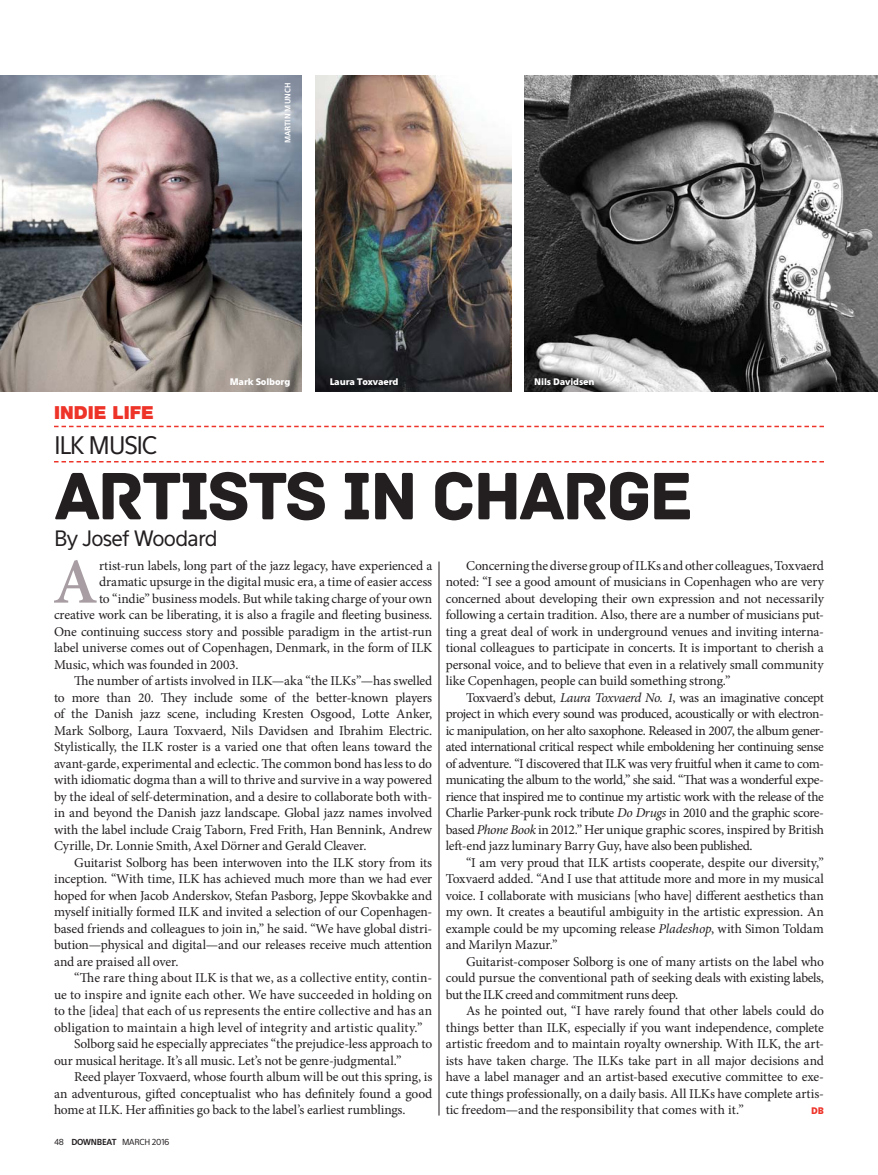
<style>
.page{position:relative;width:878px;height:1175px;background:#fff}
.page>*{position:absolute;margin:0;border:0;box-sizing:border-box;transform-origin:0 0}
.t1{font:70.5px "Archive";letter-spacing:-.04em;color:#231f20}
.t2{font:600 64.2px "Minion Pro";color:#a79da2}
.t3{font:24px "Eau Sans";letter-spacing:-.055em;color:#231f20}
.t4{font:21px "Eau Sans";letter-spacing:-.04em;color:#231f20}
.t5{font:900 18px "Helvetica Neue";color:#ee3329}
.t6{font:13.5px/16.5px "Minion Pro";letter-spacing:-.01em;color:#231f20;text-align:justify}
.t7{font:13.5px "Minion Pro";letter-spacing:.01em;color:#231f20}
.t8{font:900 9px "Eau Sans";letter-spacing:-.015em;color:#fff}
.t9{font:900 9px "Eau Sans";color:#ee3329}
.t10{font:8.25px "Eau Sans";letter-spacing:-.03em;color:#231f20}
.t11{font:700 7.5px "Eau Sans";color:#fff}
.s1{font-style:italic}
.s2{font-weight:700}
</style>
<div class="page">
<svg style="left:54px;top:426px;width:770px;height:1px"></svg>
<svg style="left:54px;top:461px;width:770px;height:1px"></svg>
<img style="left:0;top:76px;width:301px;height:316px">
<img style="left:315px;top:76px;width:196px;height:316px">
<img style="left:524px;top:76px;width:354px;height:316px">
<hr style="left:438px;top:561px;width:1px;height:554px;background:#231f20">
<p class="t11" style="left:284px;top:143px;width:62px;rotate:-90deg">MARTIN MUNCH</p>
<p class="t8" style="left:230px;top:377px;width:62px">Mark Solborg</p>
<p class="t8" style="left:330px;top:377px;width:70px">Laura Toxvaerd</p>
<p class="t8" style="left:534px;top:377px;width:62px">Nils Davidsen</p>
<h3 class="t5" style="left:54px;top:406px;width:101px">INDIE LIFE</h3>
<h3 class="t3" style="left:54px;top:434px;width:105px">ILK MUSIC</h3>
<h1 class="t1" style="left:54px;top:454px;width:640px">ARTISTS IN CHARGE</h1>
<h3 class="t4" style="left:54px;top:529px;width:165px">By Josef Woodard</h3>
<h2 class="t2" style="left:53px;top:543px;width:46px">A</h2>
<p class="t6" style="left:99px;top:558px;width:335px">rtist-run labels, long part of the jazz legacy, have experienced a</p>
<p class="t6" style="left:446px;top:558px;width:380px;text-indent:20px">Concerning the diverse group of ILKs and other colleagues, Toxvaerd noted: “I see a good amount of musicians in Copenhagen who are very concerned about developing their own expression and not necessarily following a certain tradition. Also, there are a number of musicians put&shy;ting a great deal of work in underground venues and inviting interna&shy;tional colleagues to participate in concerts. It is important to cherish a personal voice, and to believe that even in a relatively small community like Copenhagen, people can build something strong.”</p>
<p class="t6" style="left:446px;top:690px;width:380px;text-indent:20px">Toxvaerd’s debut, <span class="s1">Laura Toxvaerd No. 1</span>, was an imaginative concept project in which every sound was produced, acoustically or with electron&shy;ic manipulation, on her alto saxophone. Released in 2007, the album gener&shy;ated international critical respect while emboldening her continuing sense of adventure. “I discovered that ILK was very fruitful when it came to com&shy;municating the album to the world,” she said. “That was a wonderful expe&shy;rience that inspired me to continue my artistic work with the release of the Charlie Parker-punk rock tribute <span class="s1">Do Drugs</span> in 2010 and the graphic score&shy;based <span class="s1">Phone Book</span> in 2012.” Her unique graphic scores, inspired by British left-end jazz luminary Barry Guy, have also been published.</p>
<p class="t6" style="left:446px;top:855px;width:380px;text-indent:20px">“I am very proud that ILK artists cooperate, despite our diversity,” Toxvaerd added. “And I use that attitude more and more in my musical voice. I collaborate with musicians [who have] different aesthetics than my own. It creates a beautiful ambiguity in the artistic expression. An example could be my upcoming release <span class="s1">Pladeshop</span>, with Simon Toldam and Marilyn Mazur.”</p>
<p class="t6" style="left:446px;top:954px;width:380px;text-indent:20px">Guitarist-composer Solborg is one of many artists on the label who could pursue the conventional path of seeking deals with existing labels, but the ILK creed and commitment runs deep.</p>
<p class="t6" style="left:446px;top:1003px;width:380px;text-indent:20px">As he pointed out, “I have rarely found that other labels could do things better than ILK, especially if you want independence, complete artistic freedom and to maintain royalty ownership. With ILK, the art&shy;ists have taken charge. The ILKs take part in all major decisions and have a label manager and an artist-based executive committee to exe&shy;cute things professionally, on a daily basis. All ILKs have complete artis&shy;tic freedom—and the responsibility that comes with it.”</p>
<p class="t6" style="left:99px;top:574px;width:334px">dramatic upsurge in the digital music era, a time of easier access</p>
<p class="t6" style="left:99px;top:591px;width:334px">to “indie” business models. But while taking charge of your own</p>
<p class="t6" style="left:54px;top:607px;width:380px">creative work can be liberating, it is also a fragile and fleeting business.</p>
<p class="t6" style="left:54px;top:624px;width:379px">One continuing success story and possible paradigm in the artist-run</p>
<p class="t6" style="left:54px;top:640px;width:380px">label universe comes out of Copenhagen, Denmark, in the form of ILK</p>
<p class="t6" style="left:54px;top:657px;width:186px">Music, which was founded in 2003.</p>
<p class="t6" style="left:74px;top:673px;width:359px">The number of artists involved in ILK—aka “the ILKs”—has swelled</p>
<p class="t6" style="left:54px;top:690px;width:380px">to more than 20. They include some of the better-known players</p>
<p class="t6" style="left:54px;top:706px;width:380px">of the Danish jazz scene, including Kresten Osgood, Lotte Anker,</p>
<p class="t6" style="left:54px;top:723px;width:380px">Mark Solborg, Laura Toxvaerd, Nils Davidsen and Ibrahim Electric.</p>
<p class="t6" style="left:54px;top:739px;width:380px">Stylistically, the ILK roster is a varied one that often leans toward the</p>
<p class="t6" style="left:54px;top:756px;width:379px">avant-garde, experimental and eclectic. The common bond has less to do</p>
<p class="t6" style="left:54px;top:772px;width:380px">with idiomatic dogma than a will to thrive and survive in a way powered</p>
<p class="t6" style="left:54px;top:789px;width:380px">by the ideal of self-determination, and a desire to collaborate both with-</p>
<p class="t6" style="left:54px;top:805px;width:380px">in and beyond the Danish jazz landscape. Global jazz names involved</p>
<p class="t6" style="left:54px;top:822px;width:379px">with the label include Craig Taborn, Fred Frith, Han Bennink, Andrew</p>
<p class="t6" style="left:54px;top:838px;width:314px">Cyrille, Dr. Lonnie Smith, Axel Dörner and Gerald Cleaver.</p>
<p class="t6" style="left:74px;top:855px;width:359px">Guitarist Solborg has been interwoven into the ILK story from its</p>
<p class="t6" style="left:54px;top:871px;width:380px">inception. “With time, ILK has achieved much more than we had ever</p>
<p class="t6" style="left:54px;top:888px;width:379px">hoped for when Jacob Anderskov, Stefan Pasborg, Jeppe Skovbakke and</p>
<p class="t6" style="left:54px;top:904px;width:380px">myself initially formed ILK and invited a selection of our Copenhagen-</p>
<p class="t6" style="left:54px;top:921px;width:379px">based friends and colleagues to join in,” he said. “We have global distri-</p>
<p class="t6" style="left:54px;top:937px;width:380px">bution—physical and digital—and our releases receive much attention</p>
<p class="t6" style="left:54px;top:954px;width:126px">and are praised all over.</p>
<p class="t7" style="left:74px;top:972px;width:359px">“The rare thing about ILK is that we, as a collective entity, contin-</p>
<p class="t6" style="left:54px;top:987px;width:380px">ue to inspire and ignite each other. We have succeeded in holding on</p>
<p class="t7" style="left:54px;top:1005px;width:379px">to the [idea] that each of us represents the entire collective and has an</p>
<p class="t7" style="left:54px;top:1022px;width:370px">obligation to maintain a high level of integrity and artistic quality.”</p>
<p class="t6" style="left:74px;top:1036px;width:359px">Solborg said he especially appreciates “the prejudice-less approach to</p>
<p class="t6" style="left:54px;top:1053px;width:349px">our musical heritage. It’s all music. Let’s not be genre-judgmental.”</p>
<p class="t6" style="left:74px;top:1069px;width:359px">Reed player Toxvaerd, whose fourth album will be out this spring, is</p>
<p class="t6" style="left:54px;top:1086px;width:380px">an adventurous, gifted conceptualist who has definitely found a good</p>
<p class="t6" style="left:54px;top:1102px;width:353px">home at ILK. Her affinities go back to the label’s earliest rumblings.</p>
<p class="t9" style="left:811px;top:1106px;width:14px">DB</p>
<p class="t10" style="left:54px;top:1138px;width:117px">48 <span class="s2">DOWNBEAT</span> MARCH 2016</p>
</div>
